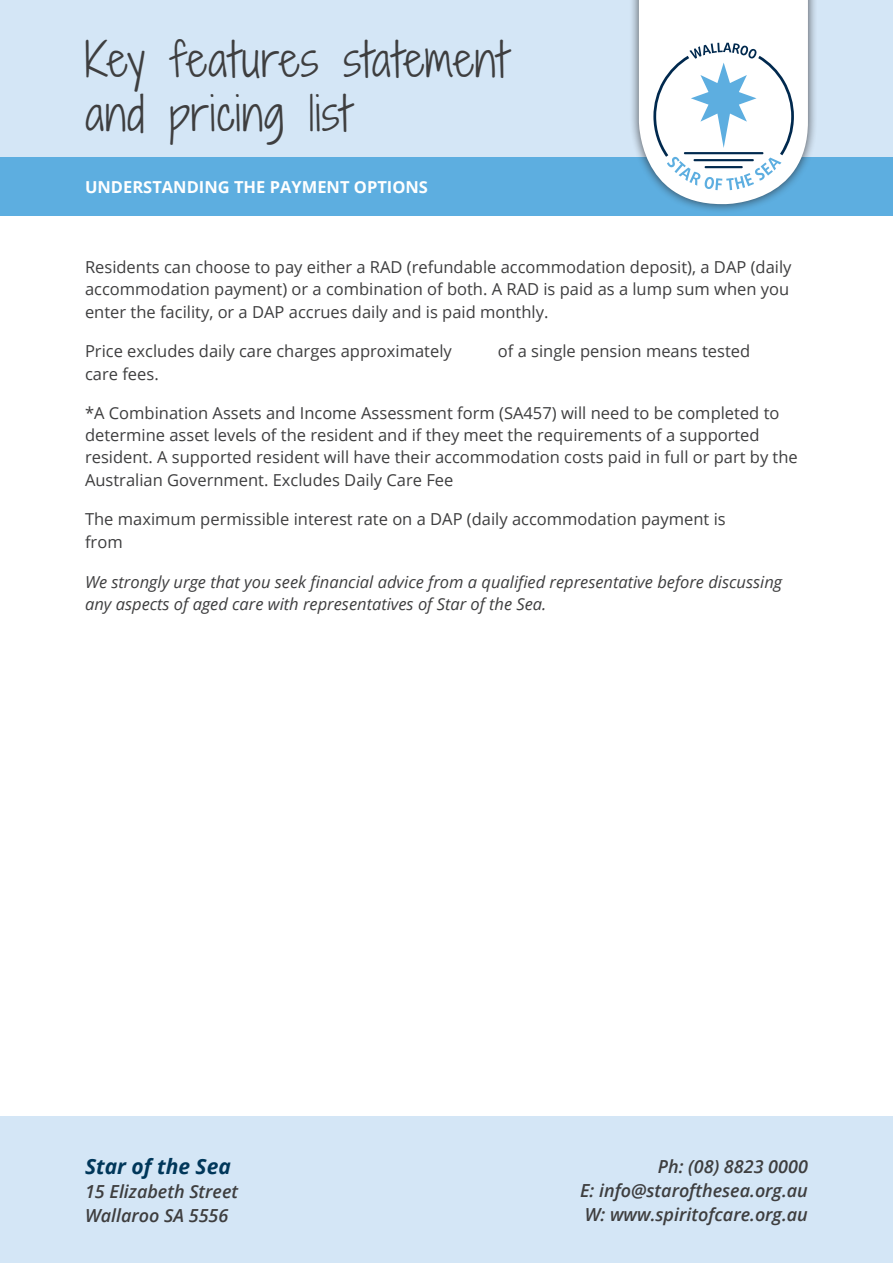
<style>
.page{position:relative;width:893px;height:1263px;background:#fff}
.page>*{position:absolute;margin:0;border:0;box-sizing:border-box;transform-origin:0 0}
.t1{font:45px/54px "Shadows Into Light Two";letter-spacing:.02em;color:#3e3e3f}
.Contact{font:italic 700 21px "Open Sans";color:#00375a}
.Contact-2{font:italic 600 18px/24px "Open Sans";color:#3e3e3f}
.t2{font:16.5px/22.5px "Open Sans";color:#3e3e3f}
.t3{font:italic 16.5px/22.5px "Open Sans";color:#3e3e3f}
.t4{font:700 16.5px "Open Sans";color:#fff}
</style>
<div class="page">
<div style="left:0;top:0;width:893px;height:182px;background:#d4e6f6"></div>
<div style="left:0;top:157px;width:893px;height:59px;background:#5daee0"></div>
<div style="left:0;top:1116px;width:893px;height:147px;background:#d4e6f6"></div>
<div style="left:629px;top:0;width:189px;height:214px;background:#231f20;opacity:.75"></div>
<svg style="left:639px;top:0;width:169px;height:204px;background:#ddeaf2"></svg>
<hr style="left:693px;top:159px;width:61px;height:2px;background:#00294e">
<hr style="left:705px;top:166px;width:38px;height:2px;background:#00294e">
<p class="t1" style="left:85px;top:32px;width:424px">Key features statement and pricing list</p>
<p class="t4" style="left:85px;top:175px;width:344px">UNDERSTANDING THE PAYMENT OPTIONS</p>
<p class="t2" style="left:85px;top:255px;width:708px">Residents can choose to pay either a RAD (refundable accommodation deposit), a DAP (daily accommodation payment) or a combination of both. A RAD is paid as a lump sum when you enter the facility, or a DAP accrues daily and is paid monthly.</p>
<p class="t2" style="left:85px;top:339px;width:368px">Price excludes daily care charges approximately</p>
<p class="t2" style="left:498px;top:339px;width:254px">of a single pension means tested</p>
<p class="t2" style="left:85px;top:362px;width:75px">care fees.</p>
<p class="t2" style="left:85px;top:401px;width:714px">*A Combination Assets and Income Assessment form (SA457) will need to be completed to determine asset levels of the resident and if they meet the requirements of a supported resident. A supported resident will have their accommodation costs paid in full or part by the Australian Government. Excludes Daily Care Fee</p>
<p class="t2" style="left:85px;top:507px;width:642px;line-height:23.1px">The maximum permissible interest rate on a DAP (daily accommodation payment is from</p>
<p class="t3" style="left:85px;top:570px;width:699px">We strongly urge that you seek financial advice from a qualified representative before discussing any aspects of aged care with representatives of Star of the Sea.</p>
<p class="Contact" style="left:85px;top:1151px;width:147px">Star of the Sea</p>
<p class="Contact-2" style="left:85px;top:1179px;width:155px">15 Elizabeth Street<br>Wallaroo SA 5556</p>
<p class="Contact-2" style="left:580px;top:1153px;width:229px;text-align:justify;text-indent:78px">Ph: (08) 8823 0000<br>E: info@starofthesea.org.au W: www.spiritofcare.org.au</p>
</div>
